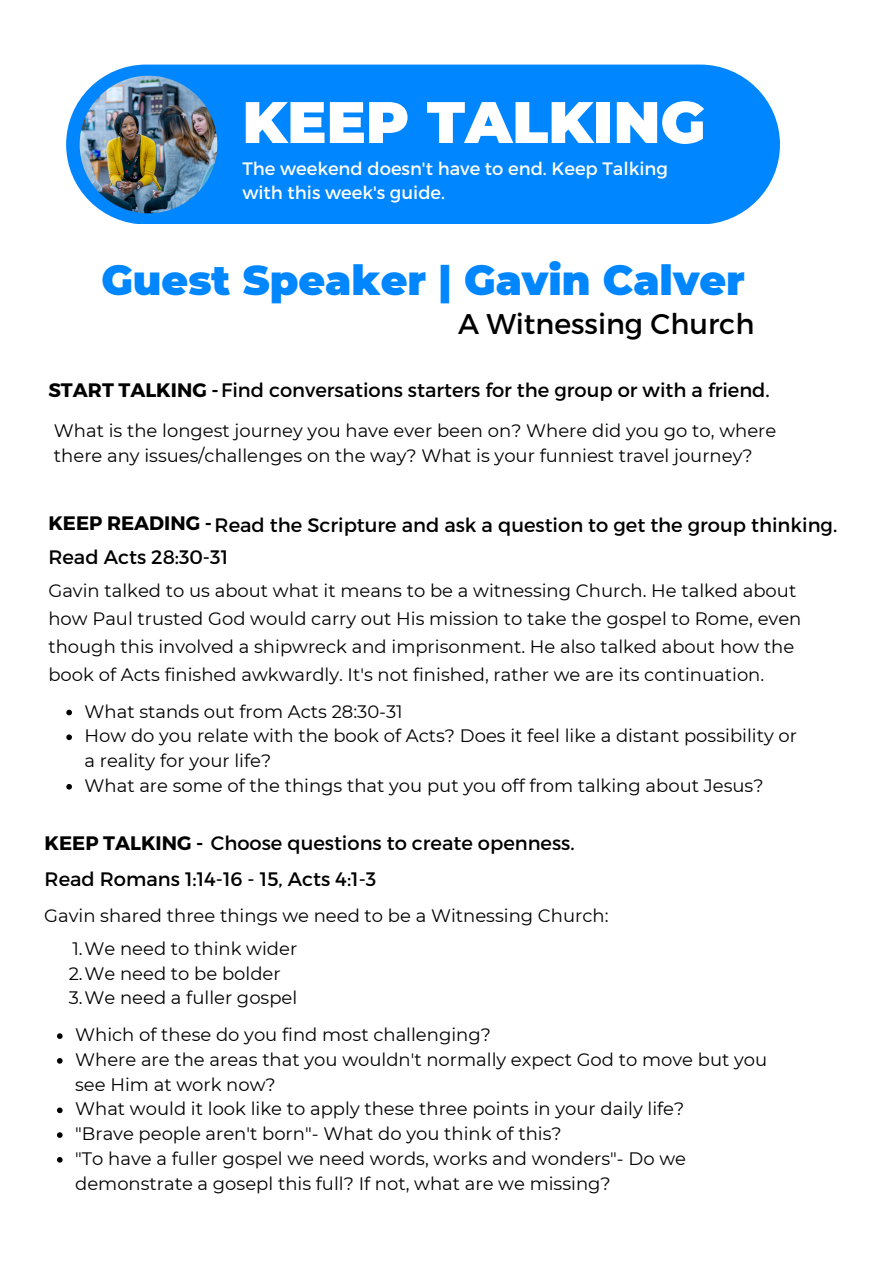
<style>
.page{position:relative;width:893px;height:1264px;background:#fff}
.page>*{position:absolute;margin:0;border:0;box-sizing:border-box;transform-origin:0 0}
.t1{font:900 58.5px "Montserrat";color:#fff}
.t2{font:900 41.1px "Montserrat";color:#0086ff}
.t3{font:28.5px "Montserrat";color:#000}
.t4{font:19.5px "Montserrat";color:#000}
.t5{font:700 19.5px "Montserrat";color:#000}
.t6{font:18px/24.8px "Montserrat";color:#000}
.t7{font:18px "Montserrat";color:#fff}
.s1{font-weight:700}
</style>
<div class="page">
<div style="left:66px;top:65px;width:713px;height:159px;background:#0086ff;border-radius:80px"></div>
<img style="left:80px;top:76px;width:137px;height:137px;border-radius:50%">
<svg style="left:66px;top:709px;width:6px;height:6px"></svg>
<svg style="left:66px;top:734px;width:6px;height:6px"></svg>
<svg style="left:66px;top:784px;width:6px;height:5px"></svg>
<svg style="left:57px;top:1033px;width:6px;height:5px"></svg>
<svg style="left:57px;top:1058px;width:6px;height:5px"></svg>
<svg style="left:57px;top:1107px;width:6px;height:6px"></svg>
<svg style="left:57px;top:1132px;width:6px;height:5px"></svg>
<svg style="left:57px;top:1157px;width:6px;height:5px"></svg>
<p class="t1" style="left:242px;top:86px;width:464px">KEEP TALKING</p>
<p class="t7" style="left:242px;top:157px;width:427px">The weekend doesn't have to end. Keep Talking</p>
<p class="t7" style="left:242px;top:181px;width:204px">with this week's guide.</p>
<p class="t2" style="left:101px;top:255px;width:645px">Guest Speaker | Gavin Calver</p>
<p class="t3" style="left:458px;top:305px;width:298px">A Witnessing Church</p>
<p class="t4" style="left:48px;top:378px;width:722px"><span class="s1">START TALKING -</span>Find conversations starters for the group or with a friend.</p>
<p class="t6" style="left:54px;top:418px;width:723px">What is the longest journey you have ever been on? Where did you go to, where there any issues/challenges on the way? What is your funniest travel journey?</p>
<p class="t5" style="left:48px;top:510px;width:165px">KEEP READING -</p>
<p class="t4" style="left:214px;top:513px;width:624px">Read the Scripture and ask a question to get the group thinking.</p>
<p class="t4" style="left:48px;top:544px;width:181px">Read Acts 28:30-31</p>
<p class="t6" style="left:48px;top:576px;width:754px;line-height:28px">Gavin talked to us about what it means to be a witnessing Church. He talked about how Paul trusted God would carry out His mission to take the gospel to Rome, even though this involved a shipwreck and imprisonment. He also talked about how the book of Acts finished awkwardly. It's not finished, rather we are its continuation.</p>
<p class="t6" style="left:85px;top:698px;width:320px">What stands out from Acts 28:30-31</p>
<p class="t6" style="left:85px;top:723px;width:714px">How do you relate with the book of Acts? Does it feel like a distant possibility or a reality for your life?</p>
<p class="t6" style="left:85px;top:773px;width:680px">What are some of the things that you put you off from talking about Jesus?</p>
<p class="t4" style="left:45px;top:830px;width:531px"><span class="s1">KEEP TALKING -</span> Choose questions to create openness.</p>
<p class="t4" style="left:45px;top:866px;width:333px">Read Romans 1:14-16 - 15, Acts 4:1-3</p>
<p class="t6" style="left:44px;top:903px;width:565px">Gavin shared three things we need to be a Witnessing Church:</p>
<p class="t6" style="left:72px;top:936px;width:226px">1.We need to think wider</p>
<p class="t6" style="left:69px;top:960px;width:213px">2.We need to be bolder</p>
<p class="t6" style="left:69px;top:985px;width:230px">3.We need a fuller gospel</p>
<p class="t6" style="left:75px;top:1022px;width:417px">Which of these do you find most challenging?</p>
<p class="t6" style="left:75px;top:1047px;width:693px">Where are the areas that you wouldn't normally expect God to move but you see Him at work now?</p>
<p class="t6" style="left:75px;top:1096px;width:610px">What would it look like to apply these three points in your daily life?</p>
<p class="t6" style="left:75px;top:1121px;width:488px">"Brave people aren't born"- What do you think of this?</p>
<p class="t6" style="left:75px;top:1145px;width:612px">"To have a fuller gospel we need words, works and wonders"- Do we demonstrate a gosepl this full? If not, what are we missing?</p>
</div>
